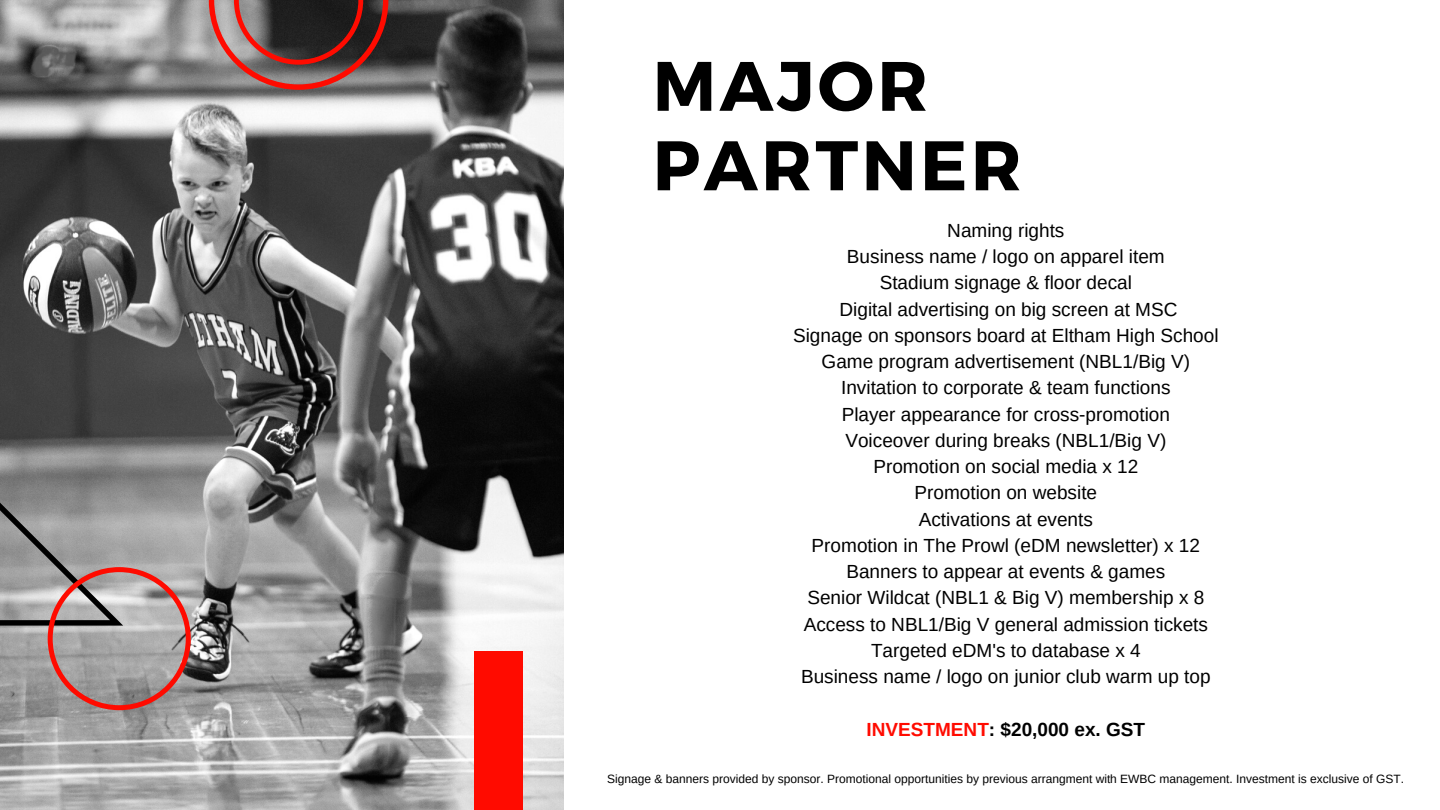
<style>
.page{position:relative;width:1440px;height:810px;background:#fff}
.page>*{position:absolute;margin:0;border:0;box-sizing:border-box;transform-origin:0 0}
.t1{font:700 70px "Montserrat";letter-spacing:.05em;color:#000}
.t2{font:700 69.8px "Montserrat";letter-spacing:.05em;color:#000}
.t3{font:19px "Arimo";color:#000}
.t4{font:700 19px "Arimo";color:#000}
.t5{font:12px "Arimo";color:#000}
.s1{color:#ff0b00}
</style>
<div class="page">
<img style="left:0;top:0;width:564px;height:810px">
<svg style="left:209px;top:0;width:179px;height:89px;background:#6f4a48"></svg>
<div style="left:474px;top:651px;width:49px;height:159px;background:#ff0b00"></div>
<svg style="left:0;top:465px;width:191px;height:245px;background:#9f9493"></svg>
<p class="t2" style="left:653px;top:41px;width:277px">MAJOR</p>
<p class="t1" style="left:653px;top:120px;width:370px">PARTNER</p>
<p class="t3" style="left:947px;top:220px;width:119px">Naming rights</p>
<p class="t3" style="left:847px;top:246px;width:319px">Business name / logo on apparel item</p>
<p class="t3" style="left:880px;top:272px;width:254px">Stadium signage &amp; floor decal</p>
<p class="t3" style="left:840px;top:299px;width:339px">Digital advertising on big screen at MSC</p>
<p class="t3" style="left:793px;top:325px;width:427px">Signage on sponsors board at Eltham High School</p>
<p class="t3" style="left:822px;top:351px;width:370px">Game program advertisement (NBL1/Big V)</p>
<p class="t3" style="left:841px;top:377px;width:331px">Invitation to corporate &amp; team functions</p>
<p class="t3" style="left:842px;top:404px;width:330px">Player appearance for cross-promotion</p>
<p class="t3" style="left:845px;top:430px;width:322px">Voiceover during breaks (NBL1/Big V)</p>
<p class="t3" style="left:873px;top:456px;width:267px">Promotion on social media x 12</p>
<p class="t3" style="left:915px;top:482px;width:184px">Promotion on website</p>
<p class="t3" style="left:919px;top:509px;width:176px">Activations at events</p>
<p class="t3" style="left:812px;top:535px;width:390px">Promotion in The Prowl (eDM newsletter) x 12</p>
<p class="t3" style="left:846px;top:561px;width:320px">Banners to appear at events &amp; games</p>
<p class="t3" style="left:807px;top:587px;width:398px">Senior Wildcat (NBL1 &amp; Big V) membership x 8</p>
<p class="t3" style="left:804px;top:614px;width:406px">Access to NBL1/Big V general admission tickets</p>
<p class="t3" style="left:871px;top:640px;width:271px">Targeted eDM's to database x 4</p>
<p class="t3" style="left:801px;top:666px;width:411px">Business name / logo on junior club warm up top</p>
<p class="t4" style="left:867px;top:719px;width:280px"><span class="s1">INVESTMENT</span>: $20,000 ex. GST</p>
<p class="t5" style="left:607px;top:772px;width:799px">Signage &amp; banners provided by sponsor. Promotional opportunities by previous arrangment with EWBC management. Investment is exclusive of GST.</p>
</div>
